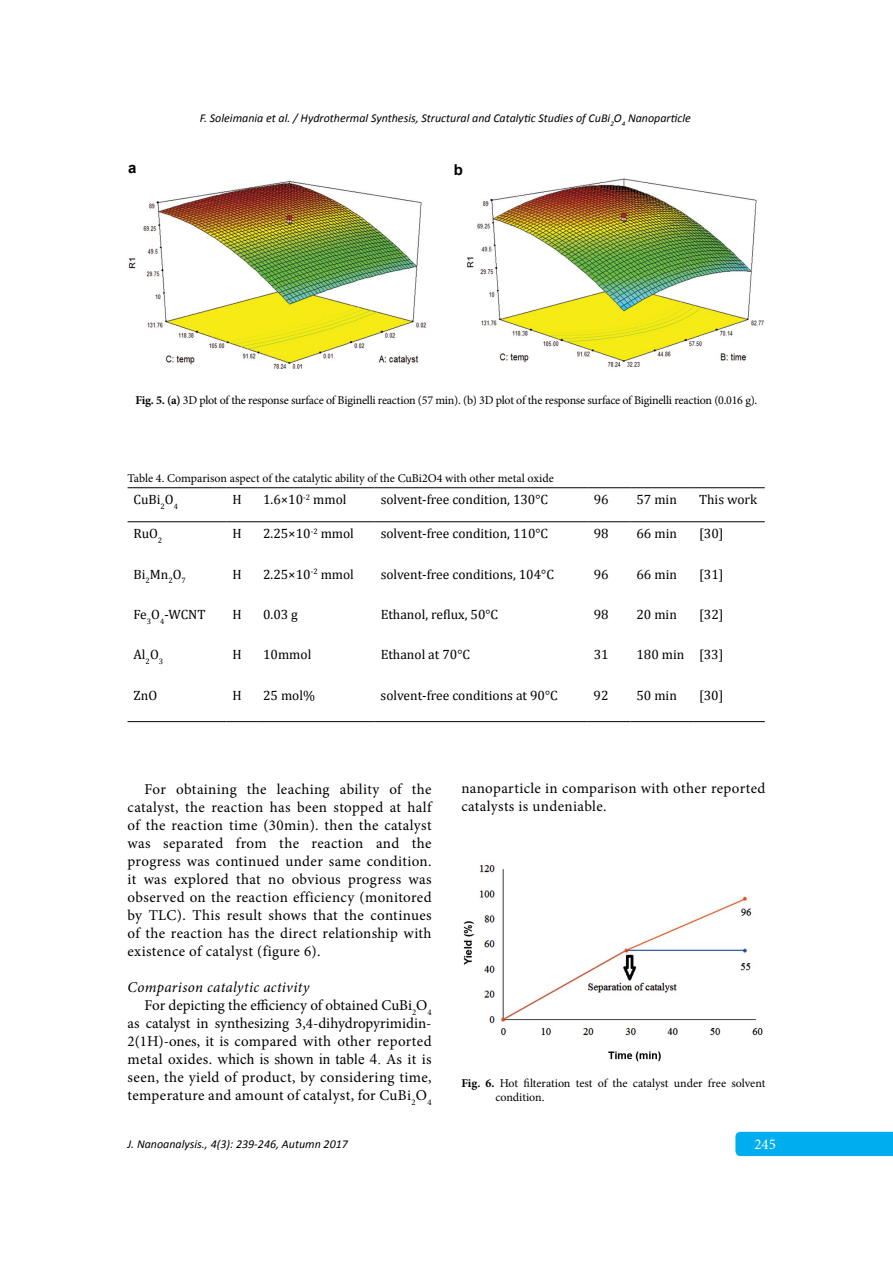
<style>
.page{position:relative;width:893px;height:1263px;background:#fff}
.page>*{position:absolute;margin:0;border:0;box-sizing:border-box;transform-origin:0 0}
.t1{font:15px/18px "Minion Pro";letter-spacing:.015em;color:#000}
.t2{font:15px "Times New Roman";color:#000}
.t3{font:italic 15px "Minion Pro";letter-spacing:.015em;color:#000}
.t4{font:15px "Minion Pro";color:#fff}
.t5{font:700 15px "Arial";color:#000}
.t6{font:13.5px "Cambria";color:#000}
.t7{font:12px/13.5px "Minion Pro";letter-spacing:-.01em;color:#000}
.t8{font:italic 12px "Calibri";color:#000}
.s1{font-weight:700}
.s2{font-family:"Minion Pro"}
</style>
<div class="page">
<div style="left:735px;top:1132px;width:158px;height:24px;background:#00aeef"></div>
<img style="left:128px;top:178px;width:636px;height:191px">
<hr style="left:128px;top:487px;width:98px;height:1px;background:#000">
<hr style="left:226px;top:487px;width:31px;height:1px;background:#000">
<hr style="left:257px;top:487px;width:118px;height:1px;background:#000">
<hr style="left:375px;top:487px;width:213px;height:1px;background:#000">
<hr style="left:588px;top:487px;width:42px;height:1px;background:#000">
<hr style="left:630px;top:487px;width:63px;height:1px;background:#000">
<hr style="left:693px;top:487px;width:72px;height:1px;background:#000">
<hr style="left:128px;top:521px;width:98px;height:1px;background:#000">
<hr style="left:226px;top:521px;width:31px;height:1px;background:#000">
<hr style="left:257px;top:521px;width:118px;height:1px;background:#000">
<hr style="left:375px;top:521px;width:213px;height:1px;background:#000">
<hr style="left:588px;top:521px;width:42px;height:1px;background:#000">
<hr style="left:630px;top:521px;width:63px;height:1px;background:#000">
<hr style="left:693px;top:521px;width:72px;height:1px;background:#000">
<hr style="left:128px;top:721px;width:98px;height:1px;background:#000">
<hr style="left:226px;top:721px;width:31px;height:1px;background:#000">
<hr style="left:257px;top:721px;width:118px;height:1px;background:#000">
<hr style="left:375px;top:721px;width:213px;height:1px;background:#000">
<hr style="left:588px;top:721px;width:42px;height:1px;background:#000">
<hr style="left:630px;top:721px;width:63px;height:1px;background:#000">
<hr style="left:693px;top:721px;width:72px;height:1px;background:#000">
<img style="left:463px;top:865px;width:300px;height:197px">
<p class="t8" style="left:200px;top:110px;width:493px">F. Soleimania et al. / Hydrothermal Synthesis, Structural and Catalytic Studies of CuBi<sub>2</sub>O<sub>4</sub> Nanoparticle</p>
<p class="t5" style="left:128px;top:158px;width:10px">a</p>
<p class="t5" style="left:454px;top:159px;width:11px">b</p>
<p class="t7" style="left:136px;top:394px;width:623px"><span class="s1">Fig. 5. (a)</span> 3D plot of the response surface of Biginelli reaction (57 min). (b) 3D plot of the response surface of Biginelli reaction (0.016 g).</p>
<p class="t7" style="left:128px;top:471px;width:428px">Table 4. Comparison aspect of the catalytic ability of the CuBi2O4 with other metal oxide</p>
<p class="t6" style="left:134px;top:492px;width:46px">CuBi<sub>2</sub>O<sub>4</sub></p>
<p class="t6" style="left:232px;top:492px;width:11px">H</p>
<p class="t6" style="left:263px;top:492px;width:85px">1.6×10<sup>-2</sup> mmol</p>
<p class="t6" style="left:381px;top:492px;width:169px">solvent-free condition, 130°C</p>
<p class="t6" style="left:594px;top:492px;width:16px">96</p>
<p class="t6" style="left:636px;top:492px;width:42px">57 min</p>
<p class="t6" style="left:699px;top:492px;width:60px">This work</p>
<p class="t6" style="left:134px;top:526px;width:30px">RuO<sub>2</sub></p>
<p class="t6" style="left:232px;top:526px;width:11px">H</p>
<p class="t6" style="left:263px;top:526px;width:92px">2.25×10<sup>-2</sup> mmol</p>
<p class="t6" style="left:381px;top:526px;width:169px">solvent-free condition, 110°C</p>
<p class="t6" style="left:594px;top:526px;width:16px">98</p>
<p class="t6" style="left:636px;top:526px;width:42px">66 min</p>
<p class="t6" style="left:699px;top:526px;width:26px">[30]</p>
<p class="t6" style="left:134px;top:566px;width:54px">Bi<sub>2</sub>Mn<sub>2</sub>O<sub>7</sub></p>
<p class="t6" style="left:232px;top:566px;width:11px">H</p>
<p class="t6" style="left:263px;top:566px;width:92px">2.25×10<sup>-2</sup> mmol</p>
<p class="t6" style="left:381px;top:566px;width:175px">solvent-free conditions, 104°C</p>
<p class="t6" style="left:594px;top:566px;width:16px">96</p>
<p class="t6" style="left:636px;top:566px;width:42px">66 min</p>
<p class="t6" style="left:699px;top:566px;width:26px">[31]</p>
<p class="t6" style="left:134px;top:606px;width:73px">Fe<sub>3</sub>O<sub>4</sub>-WCNT</p>
<p class="t6" style="left:232px;top:606px;width:11px">H</p>
<p class="t6" style="left:263px;top:606px;width:36px">0.03 g</p>
<p class="t6" style="left:381px;top:606px;width:119px">Ethanol, reflux, 50°C</p>
<p class="t6" style="left:594px;top:606px;width:16px">98</p>
<p class="t6" style="left:636px;top:606px;width:42px">20 min</p>
<p class="t6" style="left:699px;top:606px;width:26px">[32]</p>
<p class="t6" style="left:134px;top:647px;width:31px">Al<sub>2</sub>O<sub>3</sub></p>
<p class="t6" style="left:232px;top:647px;width:11px">H</p>
<p class="t6" style="left:263px;top:647px;width:50px">10mmol</p>
<p class="t6" style="left:381px;top:647px;width:91px">Ethanol at 70°C</p>
<p class="t6" style="left:594px;top:647px;width:16px">31</p>
<p class="t6" style="left:636px;top:647px;width:89px">180 min [33]</p>
<p class="t6" style="left:134px;top:687px;width:25px">ZnO</p>
<p class="t6" style="left:232px;top:687px;width:11px">H</p>
<p class="t6" style="left:263px;top:687px;width:54px">25 mol%</p>
<p class="t6" style="left:381px;top:687px;width:179px">solvent-free conditions at 90°C</p>
<p class="t6" style="left:594px;top:687px;width:16px">92</p>
<p class="t6" style="left:636px;top:687px;width:42px">50 min</p>
<p class="t6" style="left:699px;top:687px;width:26px">[30]</p>
<p class="t1" style="left:128px;top:780px;width:306px;text-align:justify;text-indent:17px">For obtaining the leaching ability of the catalyst, the reaction has been stopped at half of the reaction time (30min). then the catalyst was separated from the reaction and the progress was continued under same condition. it was explored that no obvious progress was observed on the reaction efficiency (monitored by TLC). This result shows that the continues of the reaction has the direct relationship with existence of catalyst (figure 6).</p>
<p class="t3" style="left:128px;top:977px;width:183px">Comparison catalytic activity</p>
<p class="t1" style="left:145px;top:996px;width:289px">For depicting the efficiency of obtained CuBi<sub>2</sub>O<sub>4</sub></p>
<p class="t1" style="left:128px;top:1014px;width:306px">as catalyst in synthesizing 3,4-dihydropyrimidin-</p>
<p class="t1" style="left:128px;top:1032px;width:306px">2(1H)-ones, it is compared with other reported</p>
<p class="t2" style="left:128px;top:1049px;width:306px"><span class="s2">metal oxides.</span> which is shown in table 4. <span class="s2">As it is</span></p>
<p class="t1" style="left:128px;top:1068px;width:306px">seen, the yield of product, by considering time, temperature and amount of catalyst, for CuBi<sub>2</sub>O<sub>4</sub></p>
<p class="t1" style="left:461px;top:780px;width:306px">nanoparticle in comparison with other reported catalysts is undeniable.</p>
<p class="t7" style="left:495px;top:1077px;width:271px;text-indent:-34px"><span class="s1">Fig. 6.</span> Hot filteration test of the catalyst under free solvent condition.</p>
<p class="t8" style="left:128px;top:1136px;width:222px">J. Nanoanalysis., 4(3): 239-246, Autumn 2017</p>
<p class="t4" style="left:754px;top:1134px;width:23px">245</p>
</div>
